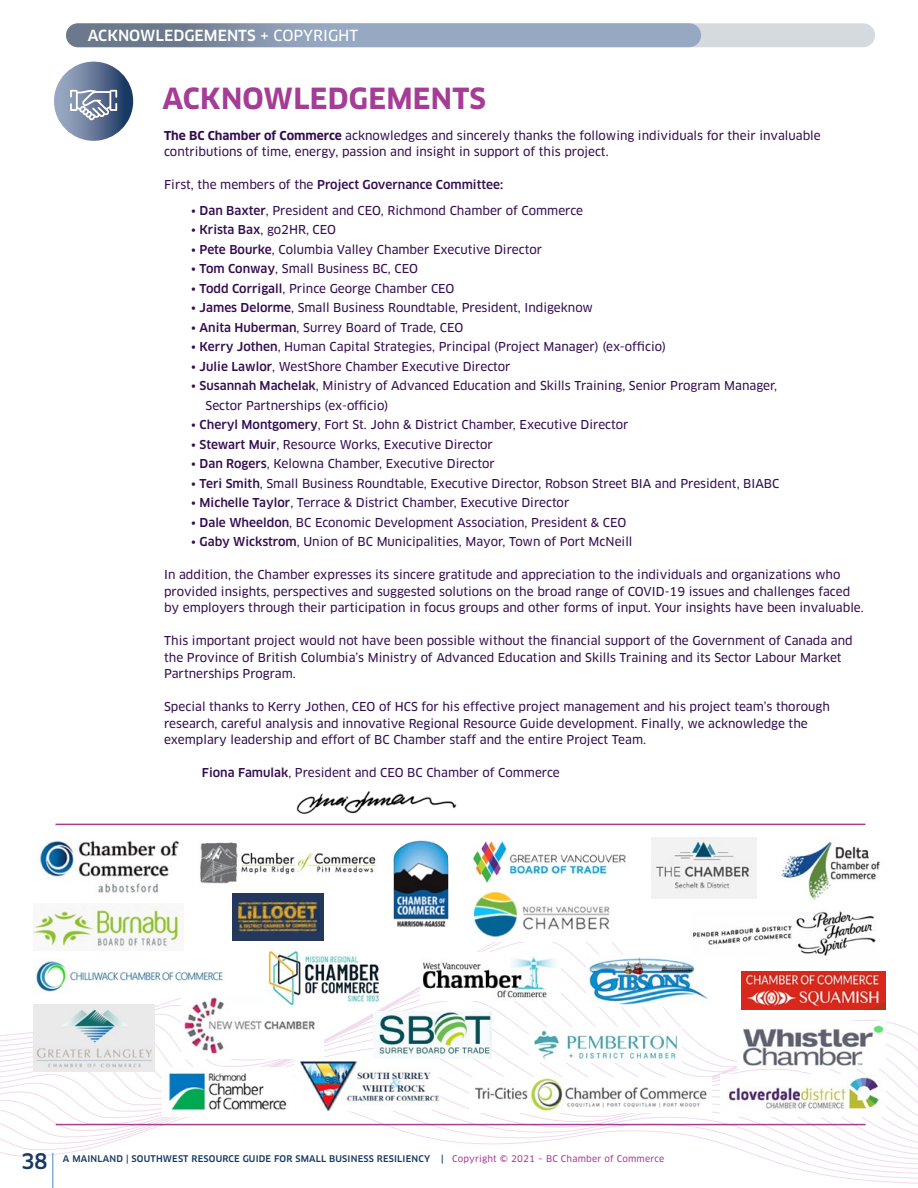
<style>
.page{position:relative;width:918px;height:1188px;background:#fff}
.page>*{position:absolute;margin:0;border:0;box-sizing:border-box;transform-origin:0 0}
.t1{font:700 28.5px "Clan OT";letter-spacing:.01em;color:#a53c96}
.t2{font:500 21px "Clan OT";color:#163962}
.t3{font:500 15px "Clan OT";color:#fff}
.t4{font:12px/16.5px "Clan OT News";color:#340d50}
.t5{font:500 12px "Clan OT";color:#340d50}
.t6{font:500 9px "Clan OT";letter-spacing:.02em;color:#163962}
.s1{font-family:"Clan OT News";font-weight:400}
.s2{font-family:"Clan OT";font-weight:700}
.s3{font-family:"Clan OT";font-weight:500}
.s4{font-family:"Clan OT News";font-weight:400;color:#a53c96}
</style>
<div class="page">
<svg style="left:1px;top:1055px;width:917px;height:13px"></svg>
<svg style="left:1px;top:1068px;width:917px;height:11px"></svg>
<svg style="left:1px;top:1101px;width:917px;height:87px"></svg>
<div style="left:54px;top:62px;width:79px;height:79px;background:linear-gradient(to right,#abb7ce,#16335e);border-radius:40px"></div>
<svg style="left:70px;top:90px;width:47px;height:30px"></svg>
<img style="left:296px;top:791px;width:161px;height:23px">
<hr style="left:56px;top:824px;width:810px;height:1px;background:#a53c96">
<div style="left:66px;top:23px;width:809px;height:24px;background:#d5dadf;border-radius:12px"></div>
<svg style="left:66px;top:23px;width:635px;height:24px"></svg>
<hr style="left:56px;top:1124px;width:810px;height:1px;background:#a53c96">
<img style="left:39px;top:840px;width:140px;height:53px">
<img style="left:33px;top:904px;width:149px;height:46px">
<img style="left:35px;top:958px;width:188px;height:34px">
<img style="left:33px;top:1005px;width:122px;height:67px">
<img style="left:200px;top:842px;width:176px;height:42px">
<img style="left:181px;top:997px;width:143px;height:61px">
<img style="left:472px;top:891px;width:138px;height:46px">
<img style="left:393px;top:840px;width:55px;height:87px">
<img style="left:162px;top:1068px;width:131px;height:48px">
<img style="left:295px;top:1057px;width:145px;height:56px">
<img style="left:374px;top:1011px;width:118px;height:47px">
<img style="left:470px;top:1078px;width:241px;height:35px">
<img style="left:473px;top:840px;width:153px;height:43px">
<img style="left:422px;top:956px;width:134px;height:42px">
<img style="left:589px;top:957px;width:119px;height:48px">
<img style="left:529px;top:1030px;width:152px;height:33px">
<img style="left:690px;top:911px;width:186px;height:47px">
<img style="left:651px;top:837px;width:105px;height:62px">
<img style="left:741px;top:972px;width:145px;height:38px">
<img style="left:737px;top:1025px;width:149px;height:43px">
<img style="left:781px;top:841px;width:99px;height:59px">
<img style="left:721px;top:1074px;width:165px;height:42px">
<div style="left:233px;top:894px;width:91px;height:47px;background:#24375d"></div>
<img style="left:237px;top:901px;width:83px;height:31px">
<img style="left:263px;top:950px;width:117px;height:56px">
<p class="t3" style="left:88px;top:27px;width:272px">ACKNOWLEDGEMENTS <span class="s1">+ COPYRIGHT</span></p>
<h1 class="t1" style="left:162px;top:82px;width:325px">ACKNOWLEDGEMENTS</h1>
<p class="t4" style="left:164px;top:127px;width:658px"><span class="s2">The BC Chamber of Commerce</span> acknowledges and sincerely thanks the following individuals for their invaluable contributions of time, energy, passion and insight in support of this project.</p>
<p class="t5" style="left:164px;top:178px;width:341px"><span class="s1">First, the members of the</span> Project Governance Committee:</p>
<p class="t4" style="left:191px;top:202px;width:394px">• <span class="s3">Dan Baxter</span>, President and CEO, Richmond Chamber of Commerce</p>
<p class="t4" style="left:191px;top:222px;width:146px">• <span class="s3">Krista Bax</span>, go2HR, CEO</p>
<p class="t4" style="left:191px;top:241px;width:352px">• <span class="s3">Pete Bourke</span>, Columbia Valley Chamber Executive Director</p>
<p class="t4" style="left:191px;top:261px;width:228px">• <span class="s3">Tom Conway</span>, Small Business BC, CEO</p>
<p class="t4" style="left:191px;top:280px;width:265px">• <span class="s3">Todd Corrigall</span>, Prince George Chamber CEO</p>
<p class="t4" style="left:191px;top:300px;width:403px">• <span class="s3">James Delorme</span>, Small Business Roundtable, President, Indigeknow</p>
<p class="t4" style="left:191px;top:319px;width:274px">• <span class="s3">Anita Huberman</span>, Surrey Board of Trade, CEO</p>
<p class="t4" style="left:191px;top:339px;width:477px">• <span class="s3">Kerry Jothen</span>, Human Capital Strategies, Principal (Project Manager) (ex-officio)</p>
<p class="t4" style="left:191px;top:358px;width:321px">• <span class="s3">Julie Lawlor</span>, WestShore Chamber Executive Director</p>
<p class="t4" style="left:206px;top:376px;width:573px;line-height:19.5px;text-indent:-14px">• <span class="s3">Susannah Machelak</span>, Ministry of Advanced Education and Skills Training, Senior Program Manager,<br>Sector Partnerships (ex-officio)</p>
<p class="t4" style="left:191px;top:417px;width:439px">• <span class="s3">Cheryl Montgomery</span>, Fort St. John &amp; District Chamber, Executive Director</p>
<p class="t4" style="left:191px;top:436px;width:303px">• <span class="s3">Stewart Muir</span>, Resource Works, Executive Director</p>
<p class="t4" style="left:191px;top:456px;width:305px">• <span class="s3">Dan Rogers</span>, Kelowna Chamber, Executive Director</p>
<p class="t4" style="left:191px;top:475px;width:590px">• <span class="s3">Teri Smith</span>, Small Business Roundtable, Executive Director, Robson Street BIA and President, BIABC</p>
<p class="t4" style="left:191px;top:495px;width:380px">• <span class="s3">Michelle Taylor</span>, Terrace &amp; District Chamber, Executive Director</p>
<p class="t4" style="left:191px;top:514px;width:437px">• <span class="s3">Dale Wheeldon</span>, BC Economic Development Association, President &amp; CEO</p>
<p class="t4" style="left:191px;top:534px;width:443px">• <span class="s3">Gaby Wickstrom</span>, Union of BC Municipalities, Mayor, Town of Port McNeill</p>
<p class="t4" style="left:164px;top:567px;width:701px">In addition, the Chamber expresses its sincere gratitude and appreciation to the individuals and organizations who provided insights, perspectives and suggested solutions on the broad range of COVID-19 issues and challenges faced by employers through their participation in focus groups and other forms of input. Your insights have been invaluable.</p>
<p class="t4" style="left:164px;top:633px;width:690px">This important project would not have been possible without the financial support of the Government of Canada and the Province of British Columbia’s Ministry of Advanced Education and Skills Training and its Sector Labour Market<br>Partnerships Program.</p>
<p class="t4" style="left:164px;top:699px;width:667px">Special thanks to Kerry Jothen, CEO of HCS for his effective project management and his project team’s thorough research, careful analysis and innovative Regional Resource Guide development. Finally, we acknowledge the exemplary leadership and effort of BC Chamber staff and the entire Project Team.</p>
<p class="t4" style="left:202px;top:765px;width:359px"><span class="s3">Fiona Famulak</span>, President and CEO BC Chamber of Commerce</p>
<h2 class="t2" style="left:21px;top:1149px;width:28px">38</h2>
<p class="t6" style="left:63px;top:1154px;width:603px">A MAINLAND | SOUTHWEST RESOURCE GUIDE FOR SMALL BUSINESS RESILIENCY | <span class="s4">Copyright © 2021 – BC Chamber of Commerce</span></p>
</div>
